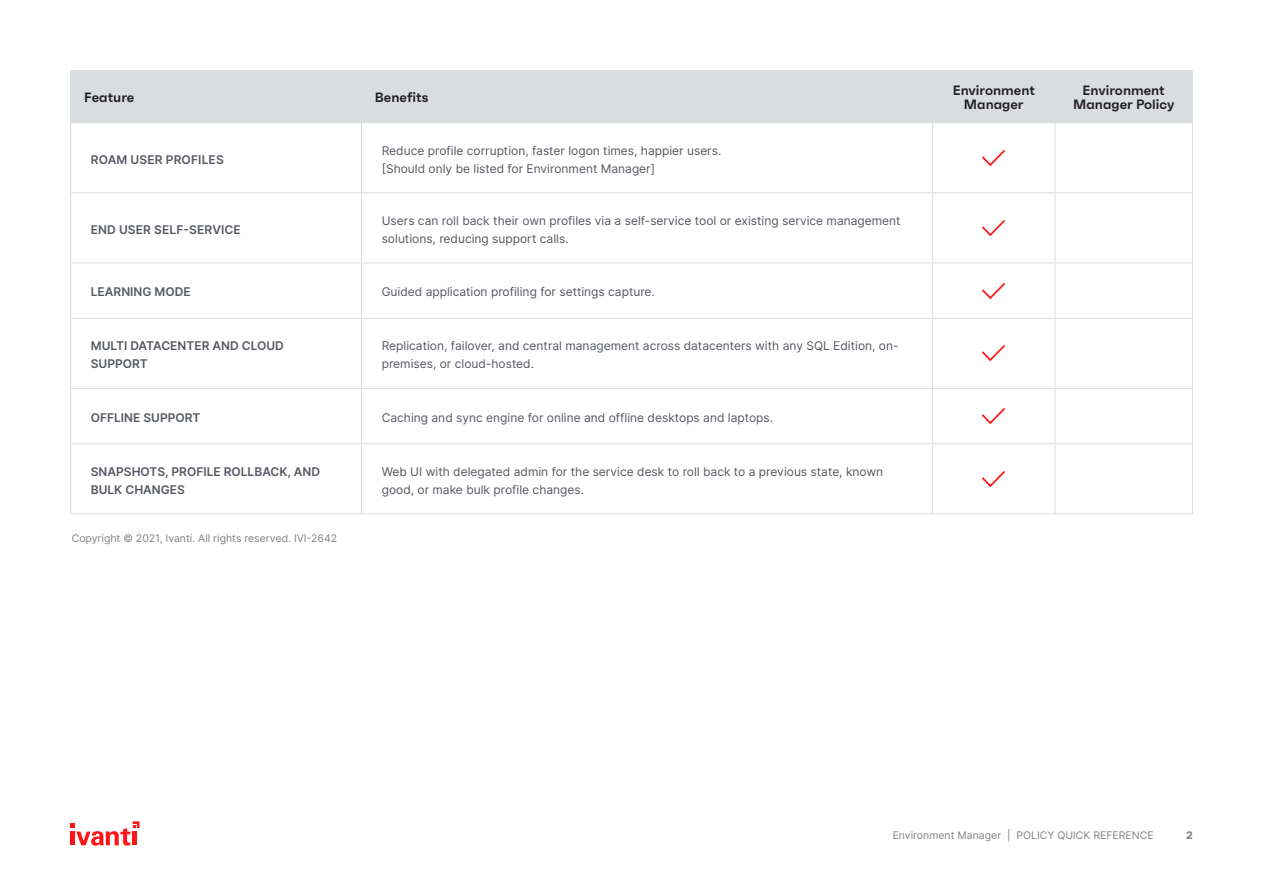
<style>
.page{position:relative;width:1263px;height:893px;background:#fff}
.page>*{position:absolute;margin:0;border:0;box-sizing:border-box;transform-origin:0 0}
.Heading_3{font:600 13.5px/14.2px "Faktum";color:#231f20;text-align:center}
.t1{font:12px/18px "Inter";color:#555960}
.t2{font:600 12px/18px "Inter";color:#555960}
.Footer_text{font:10.5px "Inter";color:#848182}
.t3{font:800 10.5px "Inter";color:#848182}
</style>
<div class="page">
<svg style="left:70px;top:821px;width:69px;height:25px"></svg>
<div style="left:71px;top:71px;width:1121px;height:51px;background:#dadde0"></div>
<hr style="left:70px;top:70px;width:291px;height:1px;background:#dadde0">
<hr style="left:70px;top:71px;width:1px;height:51px;background:#dadde0">
<hr style="left:361px;top:70px;width:572px;height:1px;background:#dadde0">
<hr style="left:361px;top:71px;width:1px;height:51px;background:#dadde0">
<hr style="left:933px;top:70px;width:122px;height:1px;background:#dadde0">
<hr style="left:932px;top:71px;width:1px;height:51px;background:#dadde0">
<hr style="left:1055px;top:70px;width:138px;height:1px;background:#dadde0">
<hr style="left:1054px;top:71px;width:1px;height:51px;background:#dadde0">
<hr style="left:1192px;top:71px;width:1px;height:51px;background:#dadde0">
<hr style="left:70px;top:123px;width:1px;height:69px;background:#dadde0">
<hr style="left:361px;top:123px;width:1px;height:69px;background:#dadde0">
<hr style="left:933px;top:122px;width:122px;height:1px;background:#dadde0">
<hr style="left:932px;top:123px;width:1px;height:69px;background:#dadde0">
<hr style="left:1055px;top:122px;width:138px;height:1px;background:#dadde0">
<hr style="left:1054px;top:123px;width:1px;height:69px;background:#dadde0">
<hr style="left:1192px;top:123px;width:1px;height:69px;background:#dadde0">
<hr style="left:70px;top:193px;width:1px;height:70px;background:#dadde0">
<hr style="left:361px;top:193px;width:1px;height:70px;background:#dadde0">
<hr style="left:933px;top:192px;width:122px;height:1px;background:#dadde0">
<hr style="left:932px;top:193px;width:1px;height:70px;background:#dadde0">
<hr style="left:1055px;top:192px;width:138px;height:1px;background:#dadde0">
<hr style="left:1054px;top:193px;width:1px;height:70px;background:#dadde0">
<hr style="left:1192px;top:193px;width:1px;height:70px;background:#dadde0">
<hr style="left:70px;top:263px;width:1px;height:55px;background:#dadde0">
<hr style="left:361px;top:263px;width:1px;height:55px;background:#dadde0">
<hr style="left:933px;top:263px;width:122px;height:1px;background:#dadde0">
<hr style="left:932px;top:263px;width:1px;height:55px;background:#dadde0">
<hr style="left:1055px;top:263px;width:138px;height:1px;background:#dadde0">
<hr style="left:1054px;top:263px;width:1px;height:55px;background:#dadde0">
<hr style="left:1192px;top:263px;width:1px;height:55px;background:#dadde0">
<hr style="left:70px;top:318px;width:291px;height:1px;background:#dadde0">
<hr style="left:70px;top:319px;width:1px;height:69px;background:#dadde0">
<hr style="left:361px;top:318px;width:572px;height:1px;background:#dadde0">
<hr style="left:361px;top:319px;width:1px;height:69px;background:#dadde0">
<hr style="left:933px;top:318px;width:122px;height:1px;background:#dadde0">
<hr style="left:932px;top:319px;width:1px;height:69px;background:#dadde0">
<hr style="left:1055px;top:318px;width:138px;height:1px;background:#dadde0">
<hr style="left:1054px;top:319px;width:1px;height:69px;background:#dadde0">
<hr style="left:1192px;top:319px;width:1px;height:69px;background:#dadde0">
<hr style="left:70px;top:388px;width:291px;height:1px;background:#dadde0">
<hr style="left:70px;top:389px;width:1px;height:54px;background:#dadde0">
<hr style="left:361px;top:388px;width:572px;height:1px;background:#dadde0">
<hr style="left:361px;top:389px;width:1px;height:54px;background:#dadde0">
<hr style="left:933px;top:388px;width:122px;height:1px;background:#dadde0">
<hr style="left:932px;top:389px;width:1px;height:54px;background:#dadde0">
<hr style="left:1055px;top:388px;width:138px;height:1px;background:#dadde0">
<hr style="left:1054px;top:389px;width:1px;height:54px;background:#dadde0">
<hr style="left:1192px;top:389px;width:1px;height:54px;background:#dadde0">
<hr style="left:70px;top:443px;width:291px;height:1px;background:#dadde0">
<hr style="left:70px;top:444px;width:1px;height:70px;background:#dadde0">
<hr style="left:361px;top:444px;width:1px;height:70px;background:#dadde0">
<hr style="left:933px;top:443px;width:122px;height:1px;background:#dadde0">
<hr style="left:932px;top:444px;width:1px;height:70px;background:#dadde0">
<hr style="left:1055px;top:443px;width:138px;height:1px;background:#dadde0">
<hr style="left:1054px;top:444px;width:1px;height:70px;background:#dadde0">
<hr style="left:1192px;top:444px;width:1px;height:70px;background:#dadde0">
<hr style="left:933px;top:514px;width:122px;height:1px;background:#dadde0">
<hr style="left:1055px;top:514px;width:138px;height:1px;background:#dadde0">
<hr style="left:70px;top:122px;width:291px;height:1px;background:#dadde0">
<hr style="left:361px;top:122px;width:572px;height:1px;background:#dadde0">
<hr style="left:70px;top:192px;width:291px;height:1px;background:#dadde0">
<hr style="left:361px;top:192px;width:572px;height:1px;background:#dadde0">
<hr style="left:361px;top:443px;width:572px;height:1px;background:#dadde0">
<hr style="left:70px;top:263px;width:291px;height:1px;background:#dadde0">
<hr style="left:361px;top:263px;width:572px;height:1px;background:#dadde0">
<hr style="left:70px;top:514px;width:291px;height:1px;background:#dadde0">
<hr style="left:361px;top:514px;width:572px;height:1px;background:#dadde0">
<img style="left:983px;top:150px;width:22px;height:15px">
<img style="left:983px;top:220px;width:22px;height:15px">
<img style="left:983px;top:283px;width:22px;height:15px">
<img style="left:983px;top:346px;width:22px;height:15px">
<img style="left:983px;top:409px;width:22px;height:15px">
<img style="left:983px;top:471px;width:22px;height:15px">
<p class="Heading_3" style="left:84px;top:90px;width:52px">Feature</p>
<p class="Heading_3" style="left:375px;top:90px;width:55px">Benefits</p>
<p class="Heading_3" style="left:953px;top:83px;width:84px">Environment<br>Manager</p>
<p class="Heading_3" style="left:1073px;top:83px;width:103px">Environment<br>Manager Policy</p>
<p class="t2" style="left:91px;top:150px;width:134px">ROAM USER PROFILES</p>
<p class="t1" style="left:382px;top:141px;width:341px">Reduce profile corruption, faster logon times, happier users. [Should only be listed for Environment Manager]</p>
<p class="t2" style="left:91px;top:220px;width:152px">END USER SELF-SERVICE</p>
<p class="t1" style="left:382px;top:211px;width:520px">Users can roll back their own profiles via a self-service tool or existing service management solutions, reducing support calls.</p>
<p class="t2" style="left:91px;top:283px;width:101px">LEARNING MODE</p>
<p class="t1" style="left:382px;top:283px;width:275px">Guided application profiling for settings capture.</p>
<p class="t2" style="left:91px;top:337px;width:195px">MULTI DATACENTER AND CLOUD<br>SUPPORT</p>
<p class="t1" style="left:382px;top:337px;width:518px">Replication, failover, and central management across datacenters with any SQL Edition, on&shy;premises, or cloud-hosted.</p>
<p class="t2" style="left:91px;top:408px;width:111px">OFFLINE SUPPORT</p>
<p class="t1" style="left:382px;top:408px;width:393px">Caching and sync engine for online and offline desktops and laptops.</p>
<p class="t2" style="left:91px;top:462px;width:231px">SNAPSHOTS, PROFILE ROLLBACK, AND<br>BULK CHANGES</p>
<p class="t1" style="left:382px;top:462px;width:503px">Web UI with delegated admin for the service desk to roll back to a previous state, known good, or make bulk profile changes.</p>
<p class="Footer_text" style="left:72px;top:531px;width:267px">Copyright © 2021, Ivanti. All rights reserved. IVI-2642</p>
<p class="Footer_text" style="left:893px;top:827px;width:262px">Environment Manager | POLICY QUICK REFERENCE</p>
<p class="t3" style="left:1186px;top:828px;width:8px">2</p>
</div>
